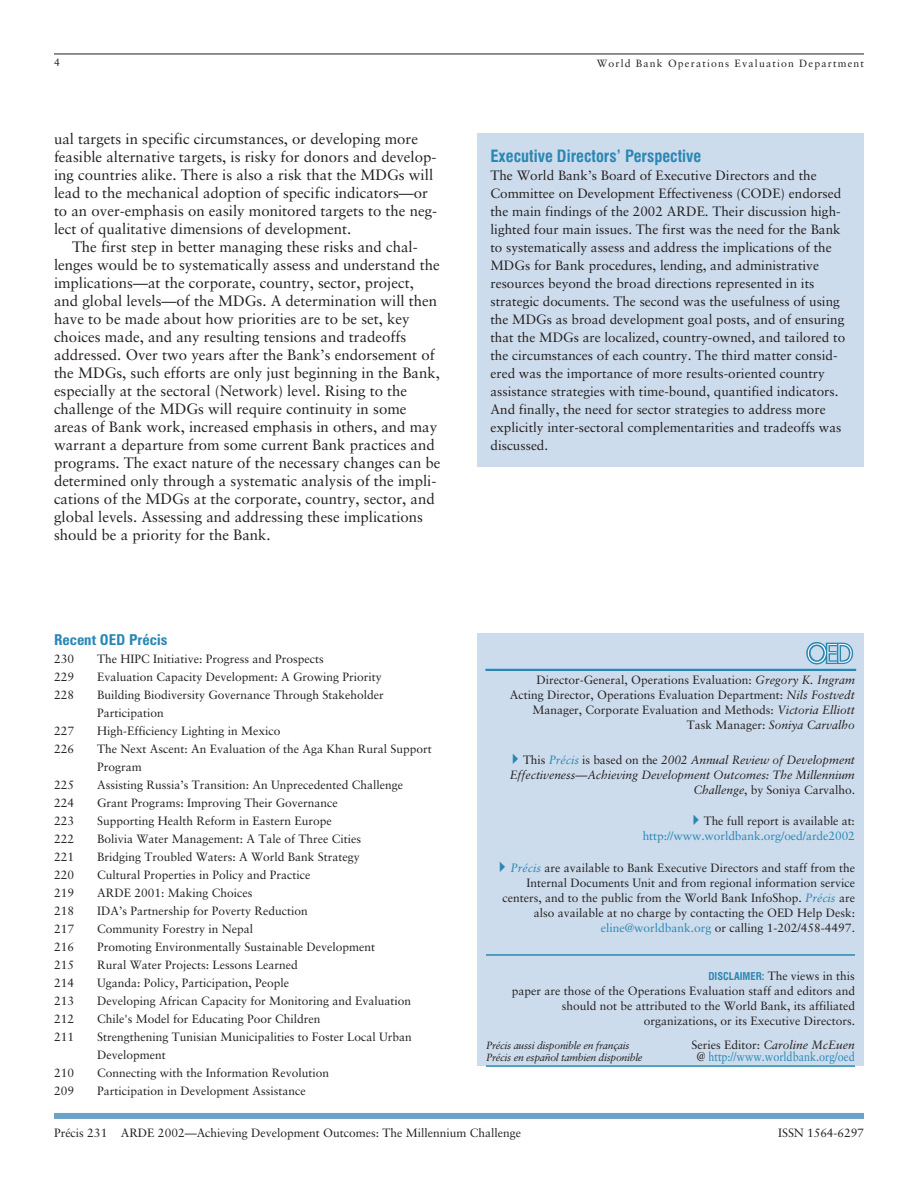
<style>
.page{position:relative;width:918px;height:1188px;background:#fff}
.page>*{position:absolute;margin:0;border:0;box-sizing:border-box;transform-origin:0 0}
.t1{font:700 condensed 16.5px "Swiss 721 BT";color:#2987b4}
.t2{font:15px/18px "Sabon";color:#231f1f}
.t3{font:700 condensed 15px "Zurich BT";color:#2987b4}
.t4{font:13.5px/18px "Sabon";color:#231f1f}
.t5{font:12.75px "Sabon";color:#2987b4;scale:.85 1}
.t6{font:12px/15px "Sabon";color:#231f1f;text-align:right}
.t7{font:italic 12px/15px "Sabon";letter-spacing:-.005em;color:#231f1f;text-align:right}
.t8{font:12px "Sabon";letter-spacing:-.005em;color:#2987b4}
.t9{font:italic 10.5px "Sabon";letter-spacing:-.03em;color:#231f1f}
.t10{font:10.5px "Sabon";letter-spacing:.11em;color:#231f1f}
.s1{font-style:italic}
.s2{font-style:normal}
.s3{color:#2987b4}
.s4{font-style:italic;color:#2987b4}
.s5{font-family:"Swiss 721 BT";font-weight:700;font-stretch:condensed;font-size:10.5px;color:#2987b4}
.s6{color:#231f1f}
</style>
<div class="page">
<hr style="left:54px;top:54px;width:810px;height:1px;background:#231f1f">
<div style="left:54px;top:1113px;width:810px;height:6px;background:#6ba3c8"></div>
<div style="left:477px;top:634px;width:387px;height:432px;background:#cddcec"></div>
<hr style="left:485px;top:669px;width:371px;height:2px;background:#2987b4">
<svg style="left:806px;top:642px;width:47px;height:22px"></svg>
<hr style="left:486px;top:954px;width:369px;height:2px;background:#2987b4">
<hr style="left:486px;top:1065px;width:369px;height:2px;background:#2987b4">
<div style="left:477px;top:134px;width:387px;height:333px;background:#cddcec"></div>
<p class="t10" style="left:54px;top:58px;width:7px">4</p>
<p class="t10" style="left:597px;top:59px;width:269px">World Bank Operations Evaluation Department</p>
<p class="t2" style="left:54px;top:131px;width:385px">ual targets in specific circumstances, or developing more feasible alternative targets, is risky for donors and develop&shy;ing countries alike. There is also a risk that the MDGs will lead to the mechanical adoption of specific indicators—or to an over-emphasis on easily monitored targets to the neg&shy;lect of qualitative dimensions of development.</p>
<p class="t2" style="left:54px;top:239px;width:388px;text-indent:18px">The first step in better managing these risks and chal&shy;lenges would be to systematically assess and understand the implications—at the corporate, country, sector, project, and global levels—of the MDGs. A determination will then have to be made about how priorities are to be set, key choices made, and any resulting tensions and tradeoffs addressed. Over two years after the Bank’s endorsement of the MDGs, such efforts are only just beginning in the Bank, especially at the sectoral (Network) level. Rising to the challenge of the MDGs will require continuity in some areas of Bank work, increased emphasis in others, and may warrant a departure from some current Bank practices and programs. The exact nature of the necessary changes can be determined only through a systematic analysis of the impli&shy;cations of the MDGs at the corporate, country, sector, and global levels. Assessing and addressing these implications should be a priority for the Bank.</p>
<p class="t3" style="left:54px;top:634px;width:115px">Recent OED Précis</p>
<p class="t6" style="left:54px;top:652px;width:22px">230</p>
<p class="t6" style="left:97px;top:652px;width:228px">The HIPC Initiative: Progress and Prospects</p>
<p class="t6" style="left:54px;top:670px;width:22px">229</p>
<p class="t6" style="left:97px;top:670px;width:286px">Evaluation Capacity Development: A Growing Priority</p>
<p class="t6" style="left:54px;top:688px;width:22px">228</p>
<p class="t6" style="left:97px;top:686px;width:288px;line-height:18px;text-align:left">Building Biodiversity Governance Through Stakeholder<br>Participation</p>
<p class="t6" style="left:54px;top:724px;width:22px">227</p>
<p class="t6" style="left:97px;top:724px;width:185px">High-Efficiency Lighting in Mexico</p>
<p class="t6" style="left:54px;top:742px;width:22px">226</p>
<p class="t6" style="left:97px;top:740px;width:336px;line-height:18px;text-align:left">The Next Ascent: An Evaluation of the Aga Khan Rural Support<br>Program</p>
<p class="t6" style="left:54px;top:778px;width:22px">225</p>
<p class="t6" style="left:97px;top:778px;width:307px">Assisting Russia’s Transition: An Unprecedented Challenge</p>
<p class="t6" style="left:54px;top:796px;width:22px">224</p>
<p class="t6" style="left:97px;top:796px;width:242px">Grant Programs: Improving Their Governance</p>
<p class="t6" style="left:54px;top:814px;width:22px">223</p>
<p class="t6" style="left:97px;top:814px;width:236px">Supporting Health Reform in Eastern Europe</p>
<p class="t6" style="left:54px;top:832px;width:22px">222</p>
<p class="t6" style="left:97px;top:832px;width:265px">Bolivia Water Management: A Tale of Three Cities</p>
<p class="t6" style="left:54px;top:850px;width:22px">221</p>
<p class="t6" style="left:97px;top:850px;width:264px">Bridging Troubled Waters: A World Bank Strategy</p>
<p class="t6" style="left:54px;top:868px;width:22px">220</p>
<p class="t6" style="left:97px;top:868px;width:215px">Cultural Properties in Policy and Practice</p>
<p class="t6" style="left:54px;top:886px;width:22px">219</p>
<p class="t6" style="left:97px;top:886px;width:157px">ARDE 2001: Making Choices</p>
<p class="t6" style="left:54px;top:904px;width:22px">218</p>
<p class="t6" style="left:97px;top:904px;width:212px">IDA’s Partnership for Poverty Reduction</p>
<p class="t6" style="left:54px;top:922px;width:22px">217</p>
<p class="t6" style="left:97px;top:922px;width:157px">Community Forestry in Nepal</p>
<p class="t6" style="left:54px;top:940px;width:22px">216</p>
<p class="t6" style="left:97px;top:940px;width:279px">Promoting Environmentally Sustainable Development</p>
<p class="t6" style="left:54px;top:958px;width:22px">215</p>
<p class="t6" style="left:97px;top:958px;width:202px">Rural Water Projects: Lessons Learned</p>
<p class="t6" style="left:54px;top:976px;width:22px">214</p>
<p class="t6" style="left:97px;top:976px;width:194px">Uganda: Policy, Participation, People</p>
<p class="t6" style="left:54px;top:994px;width:22px">213</p>
<p class="t6" style="left:97px;top:994px;width:315px">Developing African Capacity for Monitoring and Evaluation</p>
<p class="t6" style="left:54px;top:1012px;width:22px">212</p>
<p class="t6" style="left:97px;top:1012px;width:225px">Chile's Model for Educating Poor Children</p>
<p class="t6" style="left:54px;top:1030px;width:22px">211</p>
<p class="t6" style="left:97px;top:1028px;width:316px;line-height:18px;text-align:left">Strengthening Tunisian Municipalities to Foster Local Urban<br>Development</p>
<p class="t6" style="left:54px;top:1066px;width:22px">210</p>
<p class="t6" style="left:97px;top:1066px;width:233px">Connecting with the Information Revolution</p>
<p class="t6" style="left:54px;top:1084px;width:22px">209</p>
<p class="t6" style="left:97px;top:1084px;width:210px">Participation in Development Assistance</p>
<h1 class="t1" style="left:490px;top:149px;width:212px">Executive Directors’ Perspective</h1>
<p class="t4" style="left:490px;top:167px;width:356px">The World Bank’s Board of Executive Directors and the Committee on Development Effectiveness (CODE) endorsed the main findings of the 2002 ARDE. Their discussion high&shy;lighted four main issues. The first was the need for the Bank to systematically assess and address the implications of the MDGs for Bank procedures, lending, and administrative resources beyond the broad directions represented in its strategic documents. The second was the usefulness of using the MDGs as broad development goal posts, and of ensuring that the MDGs are localized, country-owned, and tailored to the circumstances of each country. The third matter consid&shy;ered was the importance of more results-oriented country assistance strategies with time-bound, quantified indicators.<br>And finally, the need for sector strategies to address more explicitly inter-sectoral complementarities and tradeoffs was discussed.</p>
<p class="t6" style="left:510px;top:674px;width:347px">Director-General, Operations Evaluation: <span class="s1">Gregory K. Ingram </span>Acting Director, Operations Evaluation Department: <span class="s1">Nils Fostvedt </span>Manager, Corporate Evaluation and Methods: <span class="s1">Victoria Elliott </span>Task Manager: <span class="s1">Soniya Carvalho</span></p>
<p class="t7" style="left:510px;top:753px;width:347px"><span class="s2">This</span> <span class="s3">Précis</span> <span class="s2">is based on the</span> 2002 Annual Review of Development<br>Effectiveness—Achieving Development Outcomes: The Millennium<br>Challenge<span class="s2">, by Soniya Carvalho.</span></p>
<p class="t6" style="left:704px;top:815px;width:153px">The full report is available at:</p>
<p class="t8" style="left:643px;top:831px;width:214px">http://www.worldbank.org/oed/arde2002</p>
<p class="t6" style="left:502px;top:861px;width:354px"><span class="s4">Précis</span> are available to Bank Executive Directors and staff from the Internal Documents Unit and from regional information service centers, and to the public from the World Bank InfoShop. <span class="s4">Précis</span> are also available at no charge by contacting the OED Help Desk: <span class="s3">eline@worldbank.org</span> or calling 1-202/458-4497.</p>
<p class="t6" style="left:512px;top:969px;width:345px"><span class="s5">DISCLAIMER:</span> The views in this<br>paper are those of the Operations Evaluation staff and editors and should not be attributed to the World Bank, its affiliated organizations, or its Executive Directors.</p>
<p class="t9" style="left:486px;top:1041px;width:145px">Précis aussi disponible en français</p>
<p class="t7" style="left:691px;top:1038px;width:165px"><span class="s2">Series Editor:</span> Caroline McEuen</p>
<p class="t9" style="left:486px;top:1053px;width:158px">Précis en español tambien disponible</p>
<p class="t5" style="left:697px;top:1051px;width:187px"><span class="s6">@</span> http://www.worldbank.org/oed</p>
<p class="t6" style="left:54px;top:1127px;width:469px">Précis 231 ARDE 2002—Achieving Development Outcomes: The Millennium Challenge</p>
<p class="t6" style="left:778px;top:1127px;width:87px">ISSN 1564-6297</p>
</div>
